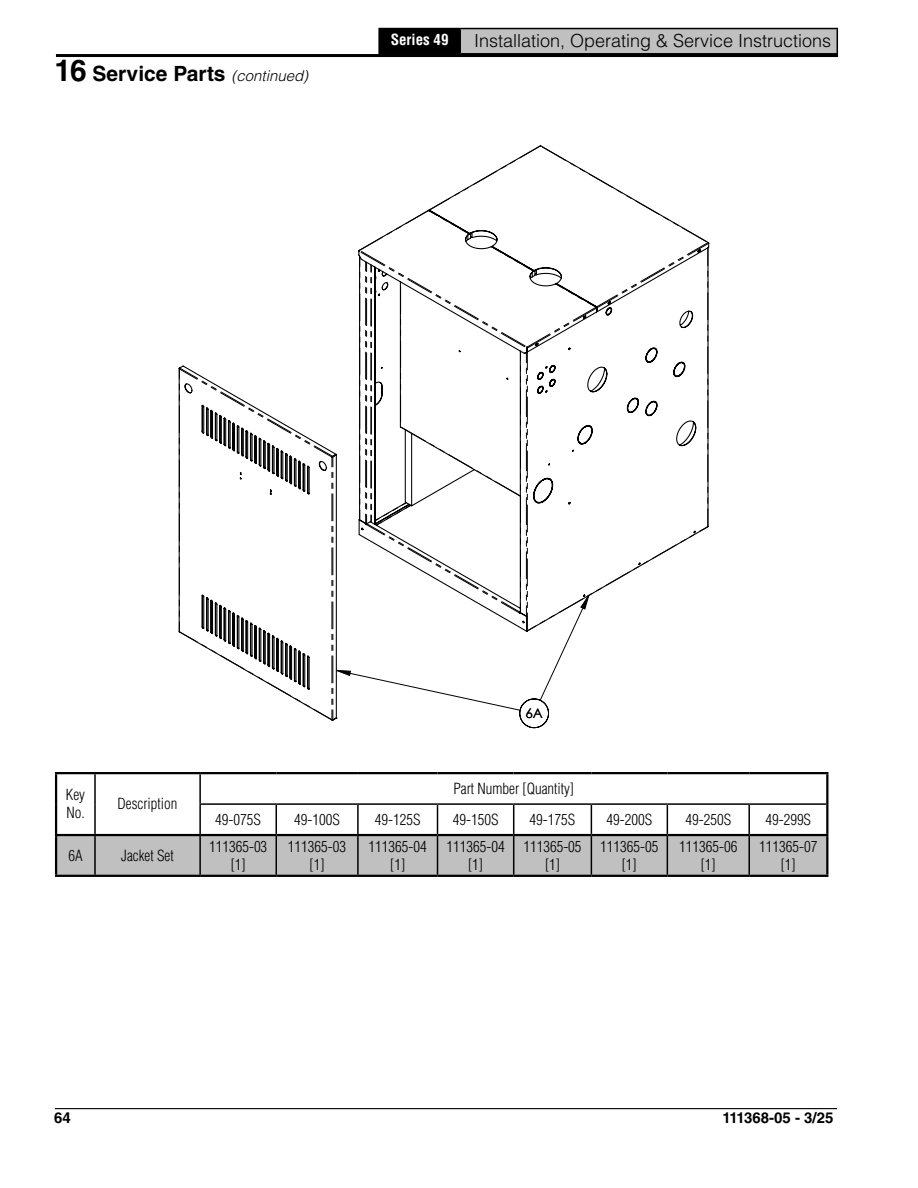
<style>
.page{position:relative;width:918px;height:1188px;background:#fff}
.page>*{position:absolute;margin:0;border:0;box-sizing:border-box;transform-origin:0 0}
.t1{font:700 21px "Helvetica LT Std";color:#000}
.t2{font:300 18px "Helvetica LT Std";color:#000}
.t3{font:300 condensed 15px/18px "Helvetica LT Std";color:#000;text-align:center}
.t4{font:700 15px "Helvetica LT Std";color:#000}
.t5{font:700 condensed 15px "Helvetica LT Std";color:#fff}
.t6{font:13.5px "Century Gothic";color:#000}
.s1{font-size:30px}
.s2{font-weight:300;font-style:italic;font-size:15px}
</style>
<div class="page">
<div style="left:379px;top:29px;width:81px;height:25px;background:#000"></div>
<div style="left:460px;top:29px;width:377px;height:25px;background:#c0c0c0"></div>
<hr style="left:378px;top:28px;width:82px;height:1px;background:#000">
<hr style="left:378px;top:29px;width:2px;height:24px;background:#000">
<hr style="left:460px;top:28px;width:378px;height:1px;background:#000">
<hr style="left:459px;top:29px;width:2px;height:24px;background:#000">
<svg style="left:837px;top:29px;width:1px;height:24px"></svg>
<hr style="left:378px;top:53px;width:82px;height:2px;background:#000">
<hr style="left:460px;top:53px;width:378px;height:2px;background:#000">
<hr style="left:55px;top:1108px;width:782px;height:1px;background:#000">
<hr style="left:56px;top:54px;width:782px;height:3px;background:#000">
<svg style="left:178px;top:145px;width:532px;height:583px"></svg>
<hr style="left:55px;top:772px;width:40px;height:2px;background:#000">
<hr style="left:55px;top:774px;width:2px;height:30px;background:#000">
<hr style="left:95px;top:772px;width:105px;height:2px;background:#000">
<hr style="left:200px;top:772px;width:76px;height:2px;background:#000">
<hr style="left:276px;top:772px;width:82px;height:2px;background:#000">
<hr style="left:358px;top:772px;width:80px;height:2px;background:#000">
<hr style="left:438px;top:772px;width:76px;height:2px;background:#000">
<hr style="left:514px;top:772px;width:77px;height:2px;background:#000">
<hr style="left:591px;top:772px;width:76px;height:2px;background:#000">
<hr style="left:667px;top:772px;width:82px;height:2px;background:#000">
<hr style="left:749px;top:772px;width:79px;height:2px;background:#000">
<hr style="left:826px;top:774px;width:2px;height:30px;background:#000">
<hr style="left:55px;top:804px;width:2px;height:30px;background:#000">
<hr style="left:826px;top:804px;width:2px;height:30px;background:#000">
<hr style="left:94px;top:774px;width:2px;height:30px;background:#000">
<hr style="left:199px;top:774px;width:2px;height:29px;background:#000">
<hr style="left:94px;top:804px;width:2px;height:30px;background:#000">
<hr style="left:199px;top:803px;width:77px;height:2px;background:#000">
<hr style="left:276px;top:803px;width:82px;height:2px;background:#000">
<hr style="left:358px;top:803px;width:80px;height:2px;background:#000">
<hr style="left:438px;top:803px;width:76px;height:2px;background:#000">
<hr style="left:514px;top:803px;width:77px;height:2px;background:#000">
<hr style="left:591px;top:803px;width:76px;height:2px;background:#000">
<hr style="left:667px;top:803px;width:82px;height:2px;background:#000">
<svg style="left:56px;top:805px;width:771px;height:70px"></svg>
<hr style="left:749px;top:803px;width:77px;height:2px;background:#000">
<hr style="left:748px;top:805px;width:2px;height:29px;background:#000">
<hr style="left:55px;top:834px;width:40px;height:2px;background:#000">
<hr style="left:55px;top:836px;width:2px;height:39px;background:#000">
<hr style="left:95px;top:834px;width:105px;height:2px;background:#000">
<hr style="left:200px;top:834px;width:76px;height:2px;background:#000">
<hr style="left:276px;top:834px;width:82px;height:2px;background:#000">
<hr style="left:358px;top:834px;width:80px;height:2px;background:#000">
<hr style="left:438px;top:834px;width:76px;height:2px;background:#000">
<hr style="left:514px;top:834px;width:77px;height:2px;background:#000">
<hr style="left:591px;top:834px;width:76px;height:2px;background:#000">
<hr style="left:667px;top:834px;width:82px;height:2px;background:#000">
<hr style="left:749px;top:834px;width:79px;height:2px;background:#000">
<hr style="left:826px;top:836px;width:2px;height:39px;background:#000">
<hr style="left:55px;top:875px;width:40px;height:2px;background:#000">
<hr style="left:95px;top:875px;width:105px;height:2px;background:#000">
<hr style="left:200px;top:875px;width:76px;height:2px;background:#000">
<hr style="left:276px;top:875px;width:82px;height:2px;background:#000">
<hr style="left:358px;top:875px;width:80px;height:2px;background:#000">
<hr style="left:438px;top:875px;width:76px;height:2px;background:#000">
<hr style="left:514px;top:875px;width:77px;height:2px;background:#000">
<hr style="left:591px;top:875px;width:76px;height:2px;background:#000">
<hr style="left:667px;top:875px;width:82px;height:2px;background:#000">
<hr style="left:749px;top:875px;width:79px;height:2px;background:#000">
<hr style="left:94px;top:836px;width:2px;height:39px;background:#000">
<hr style="left:199px;top:836px;width:2px;height:39px;background:#000">
<hr style="left:276px;top:836px;width:1px;height:39px;background:#000">
<hr style="left:357px;top:836px;width:2px;height:39px;background:#000">
<hr style="left:437px;top:836px;width:1px;height:39px;background:#000">
<hr style="left:513px;top:836px;width:1px;height:39px;background:#000">
<hr style="left:591px;top:836px;width:1px;height:39px;background:#000">
<hr style="left:667px;top:836px;width:1px;height:39px;background:#000">
<hr style="left:748px;top:836px;width:2px;height:39px;background:#000">
<h1 class="t1" style="left:54px;top:60px;width:255px"><span class="s1">16</span> Service Parts <span class="s2">(continued)</span></h1>
<p class="t5" style="left:391px;top:30px;width:59px">Series 49</p>
<p class="t2" style="left:474px;top:30px;width:359px">Installation, Operating &amp; Service Instructions</p>
<p class="t6" style="left:525px;top:704px;width:19px">6A</p>
<p class="t3" style="left:66px;top:786px;width:21px;text-align:left">Key<br>No.</p>
<p class="t3" style="left:118px;top:795px;width:61px">Description</p>
<p class="t3" style="left:453px;top:779px;width:122px">Part Number [Quantity]</p>
<p class="t3" style="left:215px;top:810px;width:47px">49-075S</p>
<p class="t3" style="left:294px;top:810px;width:47px">49-100S</p>
<p class="t3" style="left:375px;top:810px;width:47px">49-125S</p>
<p class="t3" style="left:453px;top:810px;width:47px">49-150S</p>
<p class="t3" style="left:530px;top:810px;width:47px">49-175S</p>
<p class="t3" style="left:606px;top:810px;width:47px">49-200S</p>
<p class="t3" style="left:685px;top:810px;width:47px">49-250S</p>
<p class="t3" style="left:765px;top:810px;width:47px">49-299S</p>
<p class="t3" style="left:68px;top:846px;width:16px">6A</p>
<p class="t3" style="left:121px;top:846px;width:54px">Jacket Set</p>
<p class="t3" style="left:209px;top:837px;width:60px">111365-03 [1]</p>
<p class="t3" style="left:288px;top:837px;width:60px">111365-03 [1]</p>
<p class="t3" style="left:369px;top:837px;width:60px">111365-04 [1]</p>
<p class="t3" style="left:446px;top:837px;width:60px">111365-04 [1]</p>
<p class="t3" style="left:523px;top:837px;width:60px">111365-05 [1]</p>
<p class="t3" style="left:600px;top:837px;width:60px">111365-05 [1]</p>
<p class="t3" style="left:679px;top:837px;width:60px">111365-06 [1]</p>
<p class="t3" style="left:759px;top:837px;width:60px">111365-07 [1]</p>
<p class="t4" style="left:54px;top:1109px;width:18px">64</p>
<p class="t4" style="left:723px;top:1109px;width:112px">111368-05 - 3/25</p>
</div>
